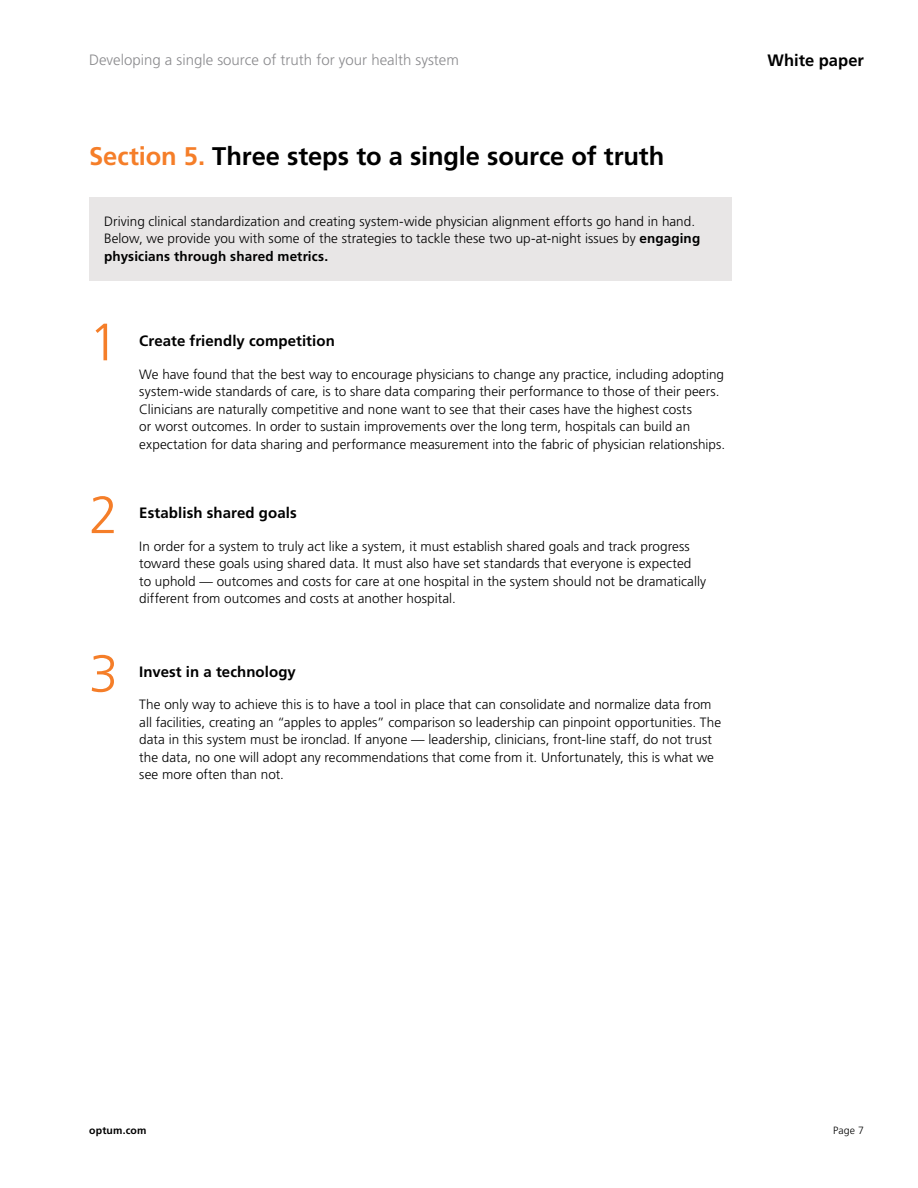
<style>
.page{position:relative;width:918px;height:1188px;background:#fff}
.page>*{position:absolute;margin:0;border:0;box-sizing:border-box;transform-origin:0 0}
.t1{font:300 52.5px "Frutiger LT Pro";color:#f57e29}
.t2{font:700 25.5px "Frutiger LT Pro";letter-spacing:-.005em;color:#000}
.t3{font:700 16.5px "Frutiger LT Pro";color:#000}
.t4{font:700 15px "Frutiger LT Pro";letter-spacing:.005em;color:#000}
.t5{font:300 15px "Frutiger LT Pro";color:#8b8b8e}
.t6{font:300 13.5px/17.5px "Frutiger LT Pro";color:#000}
.t7{font:700 10.5px "Frutiger LT Pro";letter-spacing:.02em;color:#000}
.t8{font:300 10.5px "Frutiger LT Pro";color:#000}
.s1{color:#f57e29}
.s2{font-weight:700}
</style>
<div class="page">
<div style="left:89px;top:197px;width:642px;height:84px;background:#e8e6e6"></div>
<p class="t5" style="left:89px;top:51px;width:371px">Developing a single source of truth for your health system</p>
<p class="t3" style="left:768px;top:51px;width:98px">White paper</p>
<h2 class="t2" style="left:89px;top:141px;width:577px"><span class="s1">Section 5.</span> Three steps to a single source of truth</h2>
<p class="t6" style="left:104px;top:212px;width:598px">Driving clinical standardization and creating system-wide physician alignment efforts go hand in hand.<br>Below, we provide you with some of the strategies to tackle these two up-at-night issues by <span class="s2">engaging physicians through shared metrics.</span></p>
<h1 class="t1" style="left:89px;top:312px;width:31px">1</h1>
<h1 class="t1" style="left:89px;top:484px;width:31px">2</h1>
<h1 class="t1" style="left:89px;top:643px;width:31px">3</h1>
<p class="t4" style="left:139px;top:332px;width:197px">Create friendly competition</p>
<p class="t6" style="left:139px;top:365px;width:587px">We have found that the best way to encourage physicians to change any practice, including adopting system-wide standards of care, is to share data comparing their performance to those of their peers.<br>Clinicians are naturally competitive and none want to see that their cases have the highest costs<br>or worst outcomes. In order to sustain improvements over the long term, hospitals can build an expectation for data sharing and performance measurement into the fabric of physician relationships.</p>
<p class="t4" style="left:139px;top:504px;width:159px">Establish shared goals</p>
<p class="t6" style="left:139px;top:537px;width:568px">In order for a system to truly act like a system, it must establish shared goals and track progress toward these goals using shared data. It must also have set standards that everyone is expected to uphold — outcomes and costs for care at one hospital in the system should not be dramatically different from outcomes and costs at another hospital.</p>
<p class="t4" style="left:139px;top:663px;width:158px">Invest in a technology</p>
<p class="t6" style="left:139px;top:696px;width:583px">The only way to achieve this is to have a tool in place that can consolidate and normalize data from all facilities, creating an “apples to apples” comparison so leadership can pinpoint opportunities. The data in this system must be ironclad. If anyone — leadership, clinicians, front-line staff, do not trust the data, no one will adopt any recommendations that come from it. Unfortunately, this is what we see more often than not.</p>
<p class="t7" style="left:89px;top:1124px;width:59px">optum.com</p>
<p class="t8" style="left:833px;top:1124px;width:32px">Page 7</p>
</div>
